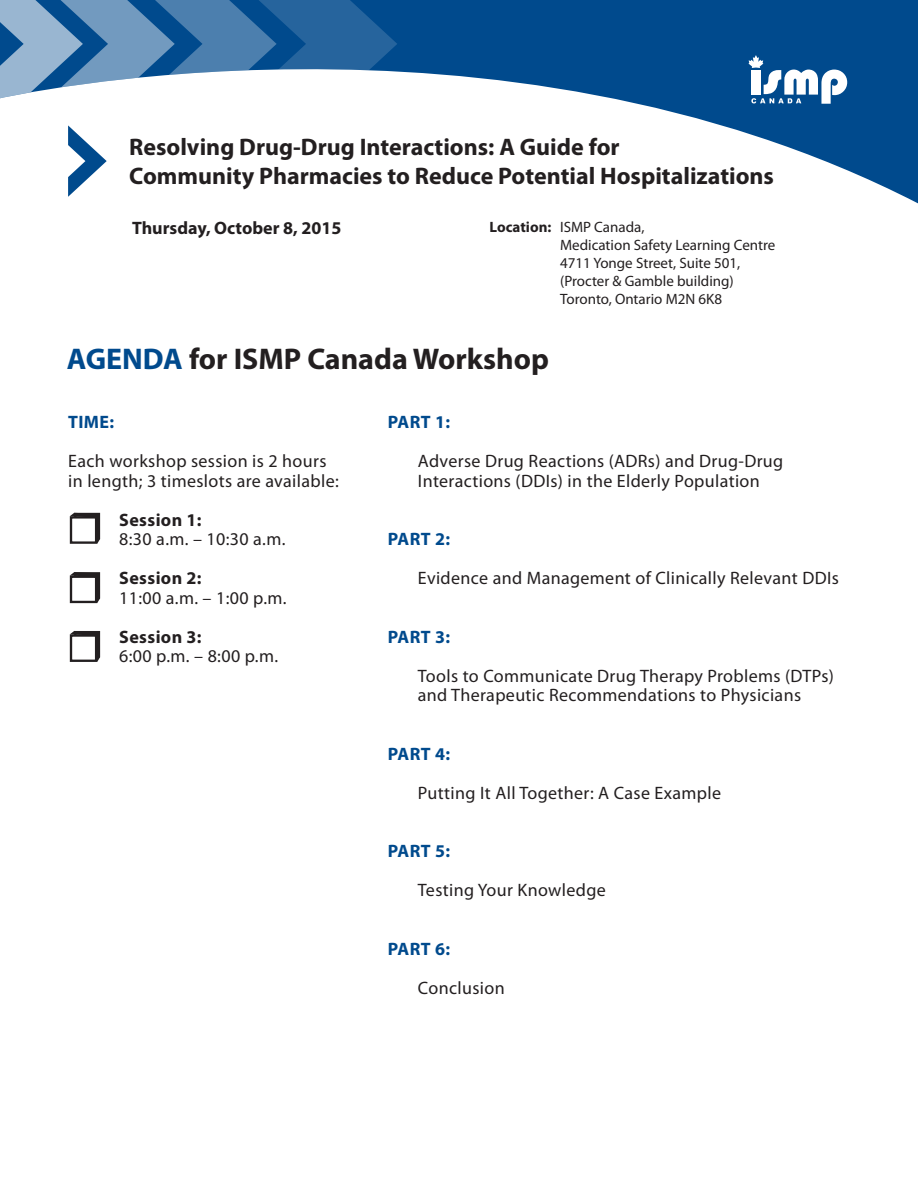
<style>
.page{position:relative;width:918px;height:1188px;background:#fff}
.page>*{position:absolute;margin:0;border:0;box-sizing:border-box;transform-origin:0 0}
.t1{font:700 30px "Myriad Pro";color:#231f20}
.t2{font:700 24px/28.8px "Myriad Pro";color:#231f20}
.t3{font:18px/39px "Myriad Pro";letter-spacing:.02em;color:#231f20}
.t4{font:700 18px "Myriad Pro";color:#231f20}
.t5{font:15px/18px "Myriad Pro";color:#231f20}
.t6{font:700 15px "Myriad Pro";color:#231f20}
.s1{color:#004a8d}
.s2{font-weight:700;color:#004a8d}
.s3{font-weight:700}
</style>
<div class="page">
<svg style="left:397px;top:0;width:521px;height:203px;fill:#004a8d"></svg>
<svg style="left:748px;top:55px;width:99px;height:49px"></svg>
<svg style="left:0;top:0;width:397px;height:197px"></svg>
<svg style="left:70px;top:513px;width:30px;height:31px"></svg>
<svg style="left:70px;top:572px;width:30px;height:31px"></svg>
<svg style="left:70px;top:631px;width:30px;height:31px"></svg>
<p class="t2" style="left:129px;top:133px;width:646px">Resolving Drug-Drug Interactions: A Guide for<br>Community Pharmacies to Reduce Potential Hospitalizations</p>
<p class="t4" style="left:132px;top:217px;width:211px">Thursday, October 8, 2015</p>
<p class="t6" style="left:490px;top:218px;width:63px">Location:</p>
<p class="t5" style="left:560px;top:218px;width:217px">ISMP Canada,<br>Medication Safety Learning Centre<br>4711 Yonge Street, Suite 501, (Procter &amp; Gamble building)<br>Toronto, Ontario M2N 6K8</p>
<p class="t1" style="left:67px;top:342px;width:484px"><span class="s1">AGENDA</span> for ISMP Canada Workshop</p>
<p class="t3" style="left:68px;top:403px;width:260px"><span class="s2">TIME:<br></span>Each workshop session is 2 hours</p>
<p class="t3" style="left:119px;top:462px;width:221px;text-indent:-51px">in length; 3 timeslots are available:<br><span class="s3">Session 1:</span></p>
<p class="t3" style="left:119px;top:520px;width:168px">8:30 a.m. – 10:30 a.m.<br><span class="s3">Session 2:</span></p>
<p class="t3" style="left:119px;top:579px;width:169px">11:00 a.m. – 1:00 p.m.<br><span class="s3">Session 3:</span></p>
<p class="t3" style="left:119px;top:637px;width:160px">6:00 p.m. – 8:00 p.m.</p>
<p class="t3" style="left:418px;top:403px;width:367px;text-indent:-30px"><span class="s2">PART 1:<br></span>Adverse Drug Reactions (ADRs) and Drug-Drug</p>
<p class="t3" style="left:418px;top:462px;width:343px">Interactions (DDIs) in the Elderly Population</p>
<p class="t3" style="left:418px;top:520px;width:422px;text-indent:-30px"><span class="s2">PART 2:<br></span>Evidence and Management of Clinically Relevant DDIs</p>
<p class="t3" style="left:418px;top:618px;width:418px;text-indent:-30px"><span class="s2">PART 3:<br></span>Tools to Communicate Drug Therapy Problems (DTPs)</p>
<p class="t3" style="left:418px;top:676px;width:385px">and Therapeutic Recommendations to Physicians</p>
<p class="t3" style="left:418px;top:735px;width:305px;text-indent:-30px"><span class="s2">PART 4:<br></span>Putting It All Together: A Case Example</p>
<p class="t3" style="left:418px;top:832px;width:189px;text-indent:-30px"><span class="s2">PART 5:<br></span>Testing Your Knowledge</p>
<p class="t3" style="left:418px;top:930px;width:88px;text-indent:-30px"><span class="s2">PART 6:<br></span>Conclusion</p>
</div>
